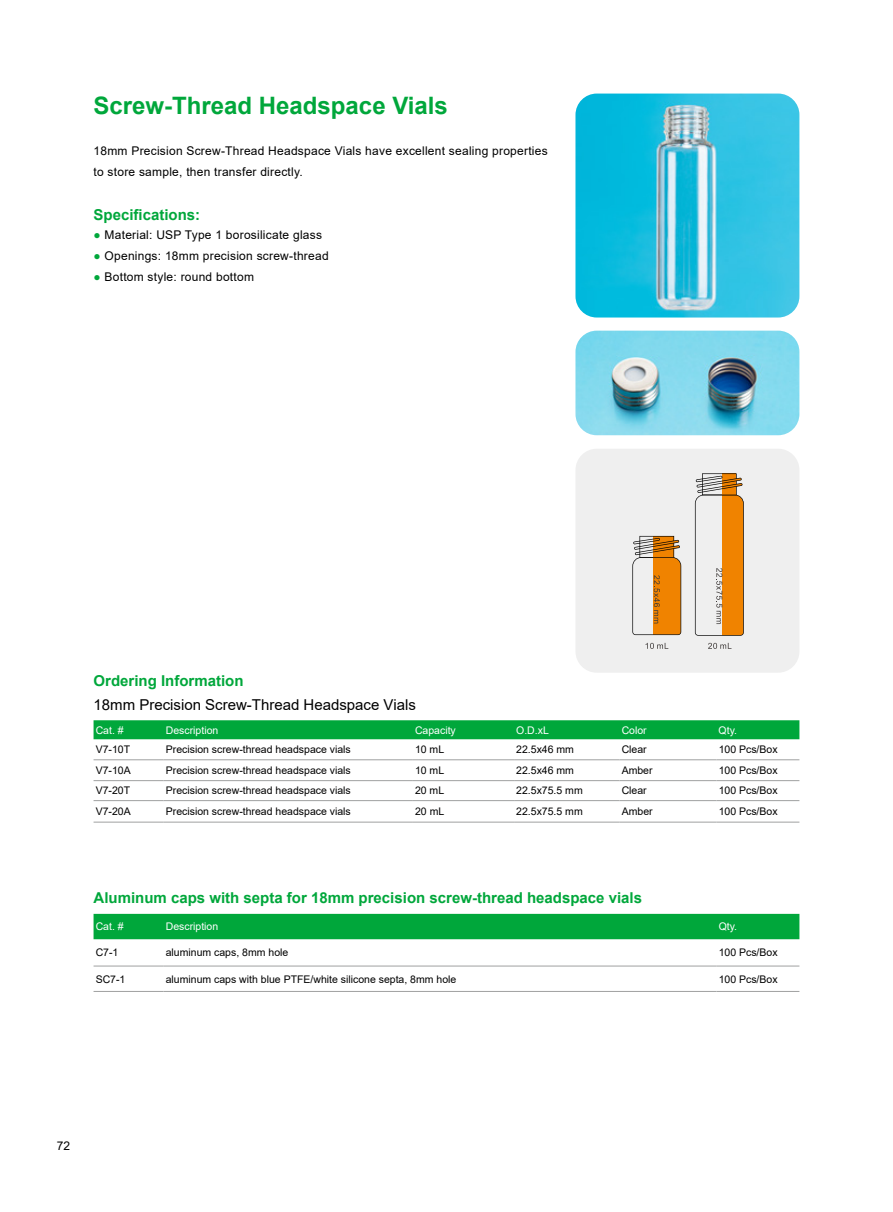
<style>
.page{position:relative;width:893px;height:1212px;background:#fff}
.page>*{position:absolute;margin:0;border:0;box-sizing:border-box;transform-origin:0 0}
.t1{font:700 24px "Arial";color:#00a73b}
.t2{font:700 15px "Arial";color:#00a73b}
.t3{font:15px "Arial";color:#000}
.t4{font:12px/21px "Arial";letter-spacing:.02em;color:#000}
.t5{font:10.5px "Arial";color:#000}
.t6{font:10.5px "Arial";color:#fff}
.s1{color:#00a73b}
</style>
<div class="page">
<img style="left:575px;top:94px;width:224px;height:223px">
<div style="left:94px;top:720px;width:705px;height:19px;background:#00a73b"></div>
<hr style="left:716px;top:759px;width:83px;height:1px;background:#9fa0a0">
<hr style="left:94px;top:780px;width:70px;height:1px;background:#9fa0a0">
<hr style="left:164px;top:780px;width:249px;height:1px;background:#9fa0a0">
<hr style="left:413px;top:780px;width:101px;height:1px;background:#9fa0a0">
<hr style="left:514px;top:780px;width:106px;height:1px;background:#9fa0a0">
<hr style="left:620px;top:780px;width:96px;height:1px;background:#9fa0a0">
<hr style="left:716px;top:780px;width:83px;height:1px;background:#9fa0a0">
<hr style="left:94px;top:800px;width:70px;height:1px;background:#9fa0a0">
<hr style="left:164px;top:800px;width:249px;height:1px;background:#9fa0a0">
<hr style="left:413px;top:800px;width:101px;height:1px;background:#9fa0a0">
<hr style="left:514px;top:800px;width:106px;height:1px;background:#9fa0a0">
<hr style="left:620px;top:800px;width:96px;height:1px;background:#9fa0a0">
<hr style="left:716px;top:800px;width:83px;height:1px;background:#9fa0a0">
<hr style="left:94px;top:759px;width:70px;height:1px;background:#9fa0a0">
<hr style="left:164px;top:759px;width:249px;height:1px;background:#9fa0a0">
<hr style="left:413px;top:759px;width:101px;height:1px;background:#9fa0a0">
<hr style="left:514px;top:759px;width:106px;height:1px;background:#9fa0a0">
<hr style="left:620px;top:759px;width:96px;height:1px;background:#9fa0a0">
<hr style="left:94px;top:822px;width:70px;height:1px;background:#9fa0a0">
<hr style="left:164px;top:822px;width:249px;height:1px;background:#9fa0a0">
<hr style="left:413px;top:822px;width:101px;height:1px;background:#9fa0a0">
<hr style="left:514px;top:822px;width:106px;height:1px;background:#9fa0a0">
<hr style="left:620px;top:822px;width:96px;height:1px;background:#9fa0a0">
<hr style="left:716px;top:822px;width:83px;height:1px;background:#9fa0a0">
<div style="left:94px;top:914px;width:705px;height:25px;background:#00a73b"></div>
<hr style="left:94px;top:966px;width:70px;height:1px;background:#9fa0a0">
<hr style="left:164px;top:966px;width:553px;height:1px;background:#9fa0a0">
<hr style="left:717px;top:966px;width:82px;height:1px;background:#9fa0a0">
<hr style="left:94px;top:991px;width:70px;height:1px;background:#9fa0a0">
<hr style="left:164px;top:991px;width:553px;height:1px;background:#9fa0a0">
<hr style="left:717px;top:991px;width:82px;height:1px;background:#9fa0a0">
<div style="left:575px;top:449px;width:224px;height:224px;background:#efefef;border-radius:21px"></div>
<svg style="left:646px;top:643px;width:22px;height:6px"></svg>
<svg style="left:708px;top:643px;width:23px;height:6px"></svg>
<svg style="left:632px;top:536px;width:49px;height:99px"></svg>
<svg style="left:695px;top:473px;width:49px;height:163px"></svg>
<img style="left:575px;top:331px;width:224px;height:104px">
<h1 class="t1" style="left:94px;top:89px;width:356px">Screw-Thread Headspace Vials</h1>
<p class="t4" style="left:94px;top:140px;width:456px">18mm Precision Screw-Thread Headspace Vials have excellent sealing properties to store sample, then transfer directly.</p>
<h2 class="t2" style="left:94px;top:205px;width:108px">Specifications:</h2>
<p class="t4" style="left:94px;top:224px;width:230px"><span class="s1">●</span> Material: USP Type 1 borosilicate glass</p>
<p class="t4" style="left:94px;top:245px;width:237px"><span class="s1">●</span> Openings: 18mm precision screw-thread</p>
<p class="t4" style="left:94px;top:266px;width:162px"><span class="s1">●</span> Bottom style: round bottom</p>
<h2 class="t2" style="left:94px;top:670px;width:152px">Ordering Information</h2>
<h2 class="t3" style="left:94px;top:694px;width:324px">18mm Precision Screw-Thread Headspace Vials</h2>
<p class="t6" style="left:96px;top:723px;width:30px">Cat. #</p>
<p class="t6" style="left:166px;top:723px;width:54px">Description</p>
<p class="t6" style="left:415px;top:723px;width:42px">Capacity</p>
<p class="t6" style="left:516px;top:723px;width:34px">O.D.xL</p>
<p class="t6" style="left:622px;top:723px;width:27px">Color</p>
<p class="t6" style="left:719px;top:723px;width:20px">Qty.</p>
<p class="t5" style="left:96px;top:742px;width:36px">V7-10T</p>
<p class="t5" style="left:166px;top:742px;width:186px">Precision screw-thread headspace vials</p>
<p class="t5" style="left:415px;top:742px;width:31px">10 mL</p>
<p class="t5" style="left:516px;top:742px;width:59px">22.5x46 mm</p>
<p class="t5" style="left:622px;top:742px;width:27px">Clear</p>
<p class="t5" style="left:719px;top:742px;width:60px">100 Pcs/Box</p>
<p class="t5" style="left:96px;top:763px;width:37px">V7-10A</p>
<p class="t5" style="left:166px;top:763px;width:186px">Precision screw-thread headspace vials</p>
<p class="t5" style="left:415px;top:763px;width:31px">10 mL</p>
<p class="t5" style="left:516px;top:763px;width:59px">22.5x46 mm</p>
<p class="t5" style="left:622px;top:763px;width:32px">Amber</p>
<p class="t5" style="left:719px;top:763px;width:60px">100 Pcs/Box</p>
<p class="t5" style="left:96px;top:783px;width:36px">V7-20T</p>
<p class="t5" style="left:166px;top:783px;width:186px">Precision screw-thread headspace vials</p>
<p class="t5" style="left:415px;top:783px;width:31px">20 mL</p>
<p class="t5" style="left:516px;top:783px;width:68px">22.5x75.5 mm</p>
<p class="t5" style="left:622px;top:783px;width:27px">Clear</p>
<p class="t5" style="left:719px;top:783px;width:60px">100 Pcs/Box</p>
<p class="t5" style="left:96px;top:804px;width:37px">V7-20A</p>
<p class="t5" style="left:166px;top:804px;width:186px">Precision screw-thread headspace vials</p>
<p class="t5" style="left:415px;top:804px;width:31px">20 mL</p>
<p class="t5" style="left:516px;top:804px;width:68px">22.5x75.5 mm</p>
<p class="t5" style="left:622px;top:804px;width:32px">Amber</p>
<p class="t5" style="left:719px;top:804px;width:60px">100 Pcs/Box</p>
<h2 class="t2" style="left:94px;top:887px;width:550px">Aluminum caps with septa for 18mm precision screw-thread headspace vials</h2>
<p class="t6" style="left:96px;top:919px;width:30px">Cat. #</p>
<p class="t6" style="left:166px;top:919px;width:54px">Description</p>
<p class="t6" style="left:719px;top:919px;width:20px">Qty.</p>
<p class="t5" style="left:96px;top:945px;width:24px">C7-1</p>
<p class="t5" style="left:166px;top:945px;width:124px">aluminum caps, 8mm hole</p>
<p class="t5" style="left:719px;top:945px;width:60px">100 Pcs/Box</p>
<p class="t5" style="left:96px;top:971px;width:31px">SC7-1</p>
<p class="t5" style="left:166px;top:971px;width:292px">aluminum caps with blue PTFE/white silicone septa, 8mm hole</p>
<p class="t5" style="left:719px;top:971px;width:60px">100 Pcs/Box</p>
<p class="t4" style="left:57px;top:1135px;width:15px">72</p>
</div>
